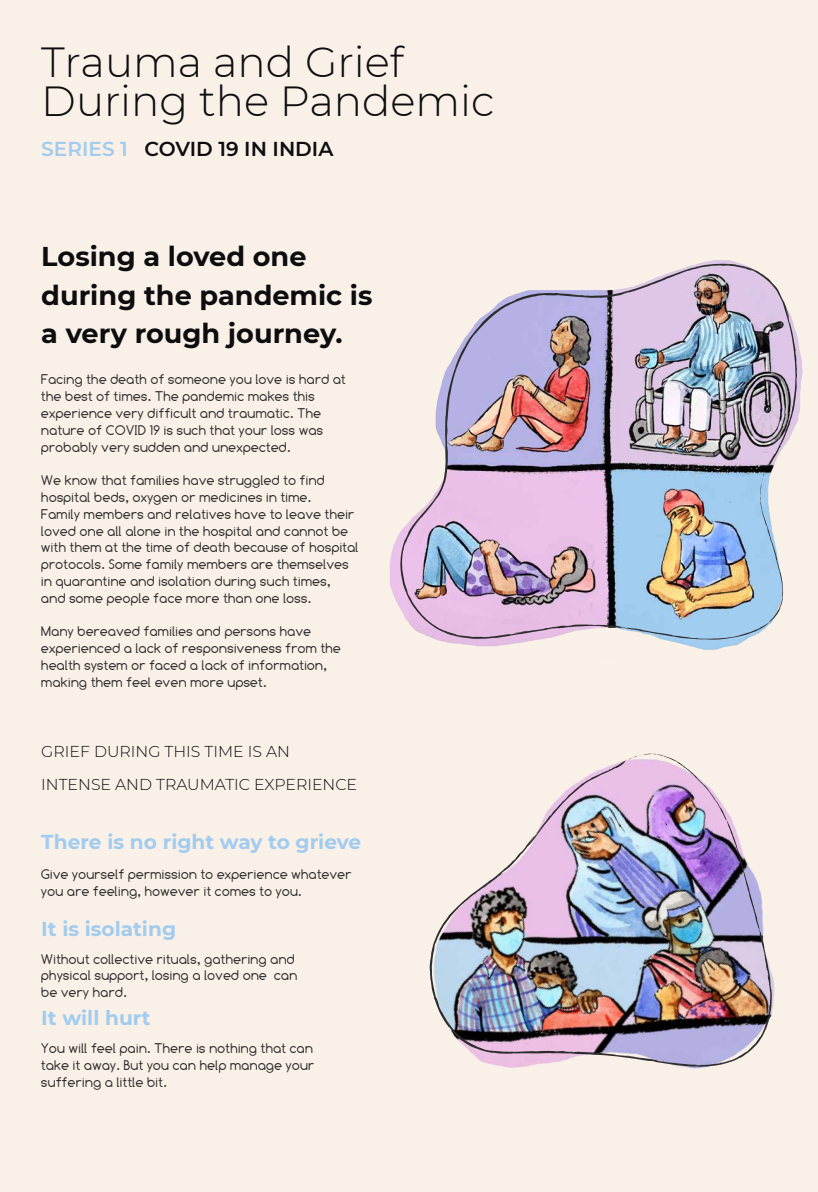
<style>
.page{position:relative;width:818px;height:1192px;background:#f9f0e7}
.page>*{position:absolute;margin:0;border:0;box-sizing:border-box;transform-origin:0 0}
.t1{font:300 42px/39.4px "Montserrat";color:#0d0c0f}
.t2{font:700 27.12px/38.5px "Montserrat";color:#0d0c0f}
.t3{font:700 20.12px "Montserrat";color:#a1ccef}
.t4{font:600 20.12px "Montserrat";color:#0d0c0f}
.t5{font:300 15.75px/33.2px "Montserrat";color:#0d0c0f}
.t6{font:14px/16.8px "Comfortaa";color:#2b2b2b}
.s1{color:#a1ccef}
</style>
<div class="page">
<img style="left:389px;top:260px;width:414px;height:390px">
<img style="left:399px;top:263px;width:398px;height:377px">
<svg style="left:779px;top:602px;width:4px;height:5px"></svg>
<svg style="left:440px;top:631px;width:7px;height:3px"></svg>
<svg style="left:621px;top:627px;width:11px;height:3px"></svg>
<svg style="left:762px;top:460px;width:9px;height:22px"></svg>
<svg style="left:761px;top:496px;width:2px;height:17px"></svg>
<svg style="left:769px;top:536px;width:2px;height:9px"></svg>
<svg style="left:776px;top:559px;width:6px;height:19px"></svg>
<svg style="left:420px;top:612px;width:7px;height:10px"></svg>
<svg style="left:416px;top:520px;width:3px;height:5px"></svg>
<img style="left:430px;top:753px;width:342px;height:314px">
<svg style="left:736px;top:1056px;width:5px;height:4px"></svg>
<svg style="left:758px;top:924px;width:2px;height:9px"></svg>
<svg style="left:624px;top:754px;width:18px;height:8px"></svg>
<svg style="left:653px;top:753px;width:13px;height:3px"></svg>
<svg style="left:682px;top:766px;width:4px;height:3px"></svg>
<svg style="left:696px;top:777px;width:11px;height:11px"></svg>
<svg style="left:715px;top:1062px;width:9px;height:3px"></svg>
<h1 class="t1" style="left:41px;top:41px;width:455px">Trauma and Grief<br>During the Pandemic</h1>
<h3 class="t4" style="left:41px;top:134px;width:294px"><span class="s1">SERIES 1</span> COVID 19 IN INDIA</h3>
<h2 class="t2" style="left:41px;top:236px;width:333px">Losing a loved one during the pandemic is a very rough journey.</h2>
<p class="t6" style="left:41px;top:371px;width:306px">Facing the death of someone you love is hard at the best of times. The pandemic makes this experience very difficult and traumatic. The nature of COVID 19 is such that your loss was probably very sudden and unexpected.</p>
<p class="t6" style="left:41px;top:472px;width:319px">We know that families have struggled to find hospital beds, oxygen or medicines in time.<br>Family members and relatives have to leave their loved one all alone in the hospital and cannot be with them at the time of death because of hospital protocols. Some family members are themselves in quarantine and isolation during such times, and some people face more than one loss.</p>
<p class="t6" style="left:41px;top:623px;width:301px">Many bereaved families and persons have experienced a lack of responsiveness from the health system or faced a lack of information, making them feel even more upset.</p>
<p class="t5" style="left:41px;top:734px;width:317px">GRIEF DURING THIS TIME IS AN<br>INTENSE AND TRAUMATIC EXPERIENCE</p>
<h3 class="t3" style="left:41px;top:827px;width:321px">There is no right way to grieve</h3>
<p class="t6" style="left:41px;top:865px;width:312px">Give yourself permission to experience whatever you are feeling, however it comes to you.</p>
<h3 class="t3" style="left:41px;top:914px;width:136px">It is isolating</h3>
<p class="t6" style="left:41px;top:950px;width:258px">Without collective rituals, gathering and physical support, losing a loved one can be very hard.</p>
<h3 class="t3" style="left:41px;top:1004px;width:111px">It will hurt</h3>
<p class="t6" style="left:41px;top:1040px;width:275px;text-align:justify">You will feel pain. There is nothing that can take it away. But you can help manage your suffering a little bit.</p>
</div>
